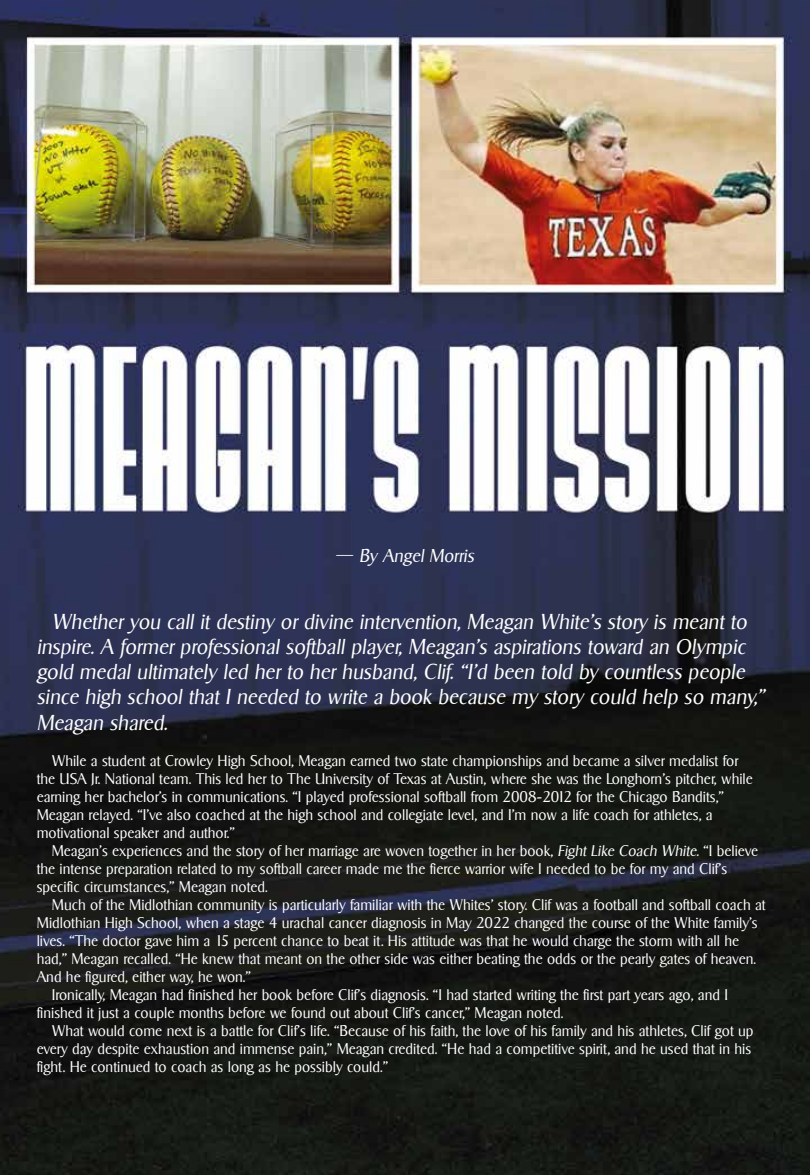
<style>
.page{position:relative;width:810px;height:1175px;background:#fff}
.page>*{position:absolute;margin:0;border:0;box-sizing:border-box;transform-origin:0 0}
.t1{font:italic 300 21px/25.2px "Sigvar Serial";color:#fff}
.t2{font:italic 300 18px "Sigvar Serial";color:#fff}
.t3{font:300 15px/18px "Sigvar Serial";color:#fff}
.s1{font-style:italic}
</style>
<div class="page">
<img style="left:0;top:0;width:810px;height:1174px">
<p class="t2" style="left:336px;top:545px;width:140px">— By Angel Morris</p>
<p class="t1" style="left:37px;top:609px;width:730px;text-indent:15px">Whether you call it destiny or divine intervention, Meagan White’s story is meant to inspire. A former professional softball player, Meagan’s aspirations toward an Olympic gold medal ultimately led her to her husband, Clif. “I’d been told by countless people since high school that I needed to write a book because my story could help so many,” Meagan shared.</p>
<p class="t3" style="left:37px;top:751px;width:718px;text-indent:15px">While a student at Crowley High School, Meagan earned two state championships and became a silver medalist for the USA Jr. National team. This led her to The University of Texas at Austin, where she was the Longhorn’s pitcher, while earning her bachelor’s in communications. “I played professional softball from 2008-2012 for the Chicago Bandits,” Meagan relayed. “I’ve also coached at the high school and collegiate level, and I’m now a life coach for athletes, a motivational speaker and author.”</p>
<p class="t3" style="left:37px;top:841px;width:723px;text-indent:15px">Meagan’s experiences and the story of her marriage are woven together in her book, <span class="s1">Fight Like Coach White.</span> “I believe the intense preparation related to my softball career made me the fierce warrior wife I needed to be for my and Clif’s specific circumstances,” Meagan noted.</p>
<p class="t3" style="left:52px;top:895px;width:716px">Much of the Midlothian community is particularly familiar with the Whites’ story. Clif was a football and softball coach at</p>
<p class="t3" style="left:37px;top:913px;width:723px">Midlothian High School, when a stage 4 urachal cancer diagnosis in May 2022 changed the course of the White family’s</p>
<p class="t3" style="left:37px;top:931px;width:704px">lives. “The doctor gave him a 15 percent chance to beat it. His attitude was that he would charge the storm with all he</p>
<p class="t3" style="left:37px;top:949px;width:721px">had,” Meagan recalled. “He knew that meant on the other side was either beating the odds or the pearly gates of heaven.</p>
<p class="t3" style="left:37px;top:967px;width:216px">And he figured, either way, he won.”</p>
<p class="t3" style="left:52px;top:985px;width:678px">Ironically, Meagan had finished her book before Clif’s diagnosis. “I had started writing the first part years ago, and I</p>
<p class="t3" style="left:37px;top:1003px;width:528px">finished it just a couple months before we found out about Clif’s cancer,” Meagan noted.</p>
<p class="t3" style="left:52px;top:1021px;width:703px">What would come next is a battle for Clif’s life. “Because of his faith, the love of his family and his athletes, Clif got up</p>
<p class="t3" style="left:37px;top:1039px;width:716px">every day despite exhaustion and immense pain,” Meagan credited. “He had a competitive spirit, and he used that in his</p>
<p class="t3" style="left:37px;top:1057px;width:353px">fight. He continued to coach as long as he possibly could.”</p>
</div>
